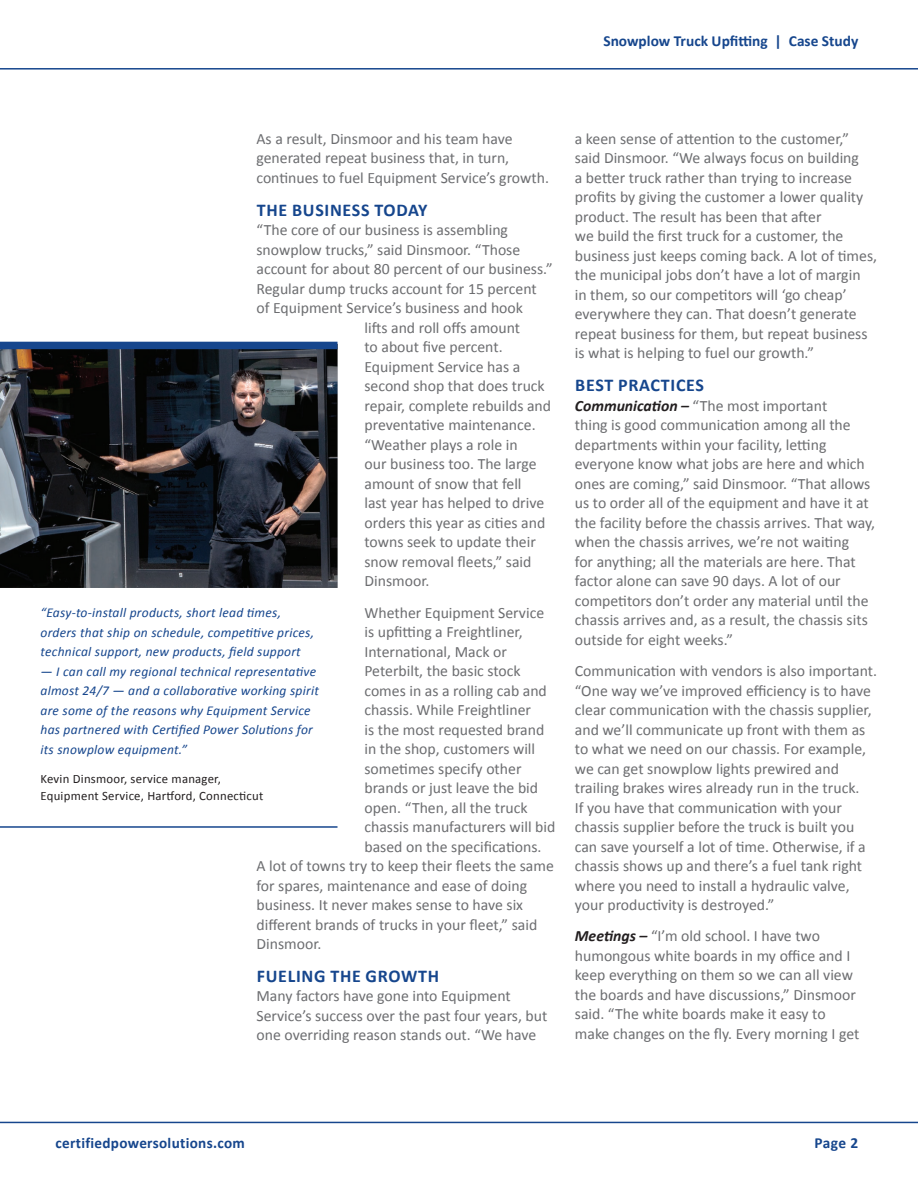
<style>
.page{position:relative;width:918px;height:1188px;background:#fff}
.page>*{position:absolute;margin:0;border:0;box-sizing:border-box;transform-origin:0 0}
.t1{font:700 18px "Calibri";letter-spacing:.04em;color:#16468d}
.t2{font:15.75px/19.5px "Calibri";color:#6c6d70}
.t3{font:700 15.3px "Calibri";color:#16468d}
.t4{font:700 15.15px "Calibri";letter-spacing:.02em;color:#16468d}
.t5{font:italic 13.5px/19.5px "Calibri";letter-spacing:.02em;color:#16468d}
.t6{font:12.75px/17px "Calibri";letter-spacing:.02em;color:#231f20}
.s1{font-weight:700;font-style:italic;color:#231f20}
</style>
<div class="page">
<hr style="left:0;top:1122px;width:918px;height:1px;background:#16468d">
<hr style="left:0;top:68px;width:918px;height:2px;background:#16468d">
<img style="left:0;top:349px;width:338px;height:239px">
<hr style="left:0;top:826px;width:338px;height:2px;background:#16468d">
<div style="left:0;top:342px;width:338px;height:7px;background:#16468d"></div>
<p class="t3" style="left:603px;top:30px;width:256px">Snowplow Truck Upfitting | Case Study</p>
<p class="t2" style="left:256px;top:128px;width:294px">As a result, Dinsmoor and his team have generated repeat business that, in turn, continues to fuel Equipment Service’s growth.</p>
<p class="t1" style="left:257px;top:197px;width:172px">THE BUSINESS TODAY</p>
<p class="t2" style="left:256px;top:220px;width:253px">“The core of our business is assembling</p>
<p class="t2" style="left:256px;top:239px;width:265px">snowplow trucks,” said Dinsmoor. “Those</p>
<p class="t2" style="left:256px;top:259px;width:298px">account for about 80 percent of our business.”</p>
<p class="t2" style="left:256px;top:278px;width:282px">Regular dump trucks account for 15 percent</p>
<p class="t2" style="left:256px;top:298px;width:268px">of Equipment Service’s business and hook</p>
<p class="t2" style="left:364px;top:317px;width:157px">lifts and roll offs amount</p>
<p class="t2" style="left:364px;top:337px;width:140px">to about five percent.</p>
<p class="t2" style="left:364px;top:356px;width:157px">Equipment Service has a</p>
<p class="t2" style="left:364px;top:376px;width:182px">second shop that does truck</p>
<p class="t2" style="left:364px;top:395px;width:188px">repair, complete rebuilds and</p>
<p class="t2" style="left:364px;top:415px;width:173px">preventative maintenance.</p>
<p class="t2" style="left:364px;top:434px;width:155px">“Weather plays a role in</p>
<p class="t2" style="left:364px;top:454px;width:174px">our business too. The large</p>
<p class="t2" style="left:364px;top:473px;width:159px">amount of snow that fell</p>
<p class="t2" style="left:364px;top:493px;width:181px">last year has helped to drive</p>
<p class="t2" style="left:364px;top:512px;width:182px">orders this year as cities and</p>
<p class="t2" style="left:364px;top:532px;width:173px">towns seek to update their</p>
<p class="t2" style="left:364px;top:551px;width:168px">snow removal fleets,” said</p>
<p class="t2" style="left:364px;top:571px;width:66px">Dinsmoor.</p>
<p class="t2" style="left:364px;top:602px;width:181px">Whether Equipment Service</p>
<p class="t2" style="left:364px;top:622px;width:160px">is upfitting a Freightliner,</p>
<p class="t2" style="left:364px;top:641px;width:144px">International, Mack or</p>
<p class="t2" style="left:364px;top:661px;width:158px">Peterbilt, the basic stock</p>
<p class="t2" style="left:364px;top:680px;width:184px">comes in as a rolling cab and</p>
<p class="t2" style="left:364px;top:700px;width:168px">chassis. While Freightliner</p>
<p class="t2" style="left:364px;top:719px;width:181px">is the most requested brand</p>
<p class="t2" style="left:364px;top:739px;width:172px">in the shop, customers will</p>
<p class="t2" style="left:364px;top:758px;width:159px">sometimes specify other</p>
<p class="t2" style="left:364px;top:778px;width:175px">brands or just leave the bid</p>
<p class="t2" style="left:364px;top:797px;width:165px">open. “Then, all the truck</p>
<p class="t2" style="left:364px;top:817px;width:192px">chassis manufacturers will bid</p>
<p class="t2" style="left:364px;top:836px;width:179px">based on the specifications.</p>
<p class="t2" style="left:256px;top:856px;width:299px">A lot of towns try to keep their fleets the same</p>
<p class="t2" style="left:256px;top:875px;width:272px">for spares, maintenance and ease of doing</p>
<p class="t2" style="left:256px;top:895px;width:268px">business. It never makes sense to have six</p>
<p class="t2" style="left:256px;top:914px;width:282px">different brands of trucks in your fleet,” said</p>
<p class="t2" style="left:256px;top:934px;width:66px">Dinsmoor.</p>
<p class="t1" style="left:257px;top:963px;width:184px">FUELING THE GROWTH</p>
<p class="t2" style="left:256px;top:986px;width:292px">Many factors have gone into Equipment<br>Service’s success over the past four years, but one overriding reason stands out. “We have</p>
<p class="t5" style="left:40px;top:603px;width:275px">“Easy-to-install products, short lead times, orders that ship on schedule, competitive prices, technical support, new products, field support</p>
<p class="t5" style="left:40px;top:661px;width:280px">— I can call my regional technical representative almost 24/7 — and a collaborative working spirit are some of the reasons why Equipment Service has partnered with Certified Power Solutions for its snowplow equipment.”</p>
<p class="t6" style="left:40px;top:770px;width:224px">Kevin Dinsmoor, service manager,<br>Equipment Service, Hartford, Connecticut</p>
<p class="t2" style="left:575px;top:128px;width:304px">a keen sense of attention to the customer,” said Dinsmoor. “We always focus on building<br>a better truck rather than trying to increase profits by giving the customer a lower quality product. The result has been that after<br>we build the first truck for a customer, the business just keeps coming back. A lot of times, the municipal jobs don’t have a lot of margin<br>in them, so our competitors will ‘go cheap’ everywhere they can. That doesn’t generate repeat business for them, but repeat business is what is helping to fuel our growth.”</p>
<p class="t1" style="left:575px;top:372px;width:130px">BEST PRACTICES</p>
<p class="t2" style="left:575px;top:395px;width:302px"><span class="s1">Communication –</span> “The most important<br>thing is good communication among all the departments within your facility, letting everyone know what jobs are here and which ones are coming,” said Dinsmoor. “That allows us to order all of the equipment and have it at the facility before the chassis arrives. That way, when the chassis arrives, we’re not waiting<br>for anything; all the materials are here. That factor alone can save 90 days. A lot of our competitors don’t order any material until the chassis arrives and, as a result, the chassis sits outside for eight weeks.”</p>
<p class="t2" style="left:575px;top:661px;width:304px">Communication with vendors is also important. “One way we’ve improved efficiency is to have clear communication with the chassis supplier, and we’ll communicate up front with them as to what we need on our chassis. For example, we can get snowplow lights prewired and trailing brakes wires already run in the truck.<br>If you have that communication with your chassis supplier before the truck is built you can save yourself a lot of time. Otherwise, if a chassis shows up and there’s a fuel tank right where you need to install a hydraulic valve, your productivity is destroyed.”</p>
<p class="t2" style="left:575px;top:926px;width:286px"><span class="s1">Meetings –</span> “I’m old school. I have two humongous white boards in my office and I keep everything on them so we can all view the boards and have discussions,” Dinsmoor said. “The white boards make it easy to make changes on the fly. Every morning I get</p>
<p class="t4" style="left:56px;top:1132px;width:191px">certifiedpowersolutions.com</p>
<p class="t3" style="left:814px;top:1132px;width:45px">Page 2</p>
</div>
